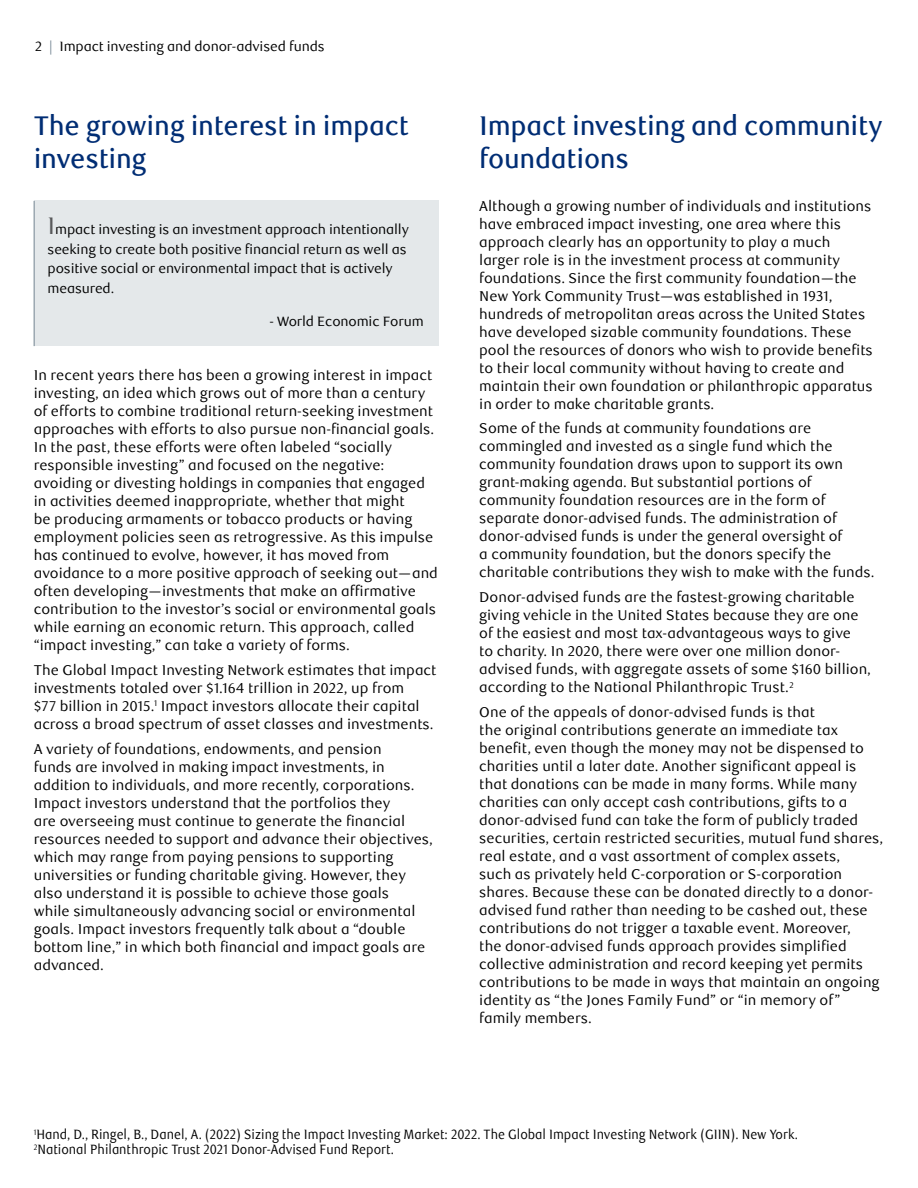
<style>
.page{position:relative;width:918px;height:1188px;background:#fff}
.page>*{position:absolute;margin:0;border:0;box-sizing:border-box;transform-origin:0 0}
.t1{font:500 27px/33px "RBC Text";letter-spacing:-.01em;color:#002d74;scale:.96 1}
.t2{font:14.25px/18px "RBC Text";color:#000}
.t3{font:13.5px/19.5px "RBC Text";letter-spacing:-.01em;color:#000}
.t4{font:13.5px/15px "RBC Text";letter-spacing:-.01em;color:#000;scale:.9 1}
.s1{color:#738592}
.s2{font-size:24px;color:#58595b}
</style>
<div class="page">
<div style="left:34px;top:201px;width:405px;height:145px;background:#e4e8ea"></div>
<hr style="left:34px;top:201px;width:1px;height:145px;background:#738592">
<p class="t3" style="left:35px;top:36px;width:291px">2 <span class="s1">|</span> Impact investing and donor-advised funds</p>
<h1 class="t1" style="left:34px;top:110px;width:392px">The growing interest in impact investing</h1>
<p class="t3" style="left:48px;top:220px;width:363px"><span class="s2">I</span>mpact investing is an investment approach intentionally seeking to create both positive financial return as well as positive social or environmental impact that is actively measured.</p>
<p class="t3" style="left:269px;top:312px;width:156px">- World Economic Forum</p>
<p class="t2" style="left:34px;top:367px;width:406px">In recent years there has been a growing interest in impact investing, an idea which grows out of more than a century of efforts to combine traditional return-seeking investment approaches with efforts to also pursue non-financial goals.<br>In the past, these efforts were often labeled “socially responsible investing” and focused on the negative: avoiding or divesting holdings in companies that engaged in activities deemed inappropriate, whether that might<br>be producing armaments or tobacco products or having employment policies seen as retrogressive. As this impulse has continued to evolve, however, it has moved from avoidance to a more positive approach of seeking out—and often developing—investments that make an affirmative contribution to the investor’s social or environmental goals while earning an economic return. This approach, called “impact investing,” can take a variety of forms.</p>
<p class="t2" style="left:34px;top:661px;width:404px">The Global Impact Investing Network estimates that impact investments totaled over $1.164 trillion in 2022, up from<br>$77 billion in 2015.<sup>1</sup> Impact investors allocate their capital across a broad spectrum of asset classes and investments.</p>
<p class="t2" style="left:34px;top:740px;width:401px">A variety of foundations, endowments, and pension<br>funds are involved in making impact investments, in addition to individuals, and more recently, corporations.<br>Impact investors understand that the portfolios they<br>are overseeing must continue to generate the financial resources needed to support and advance their objectives, which may range from paying pensions to supporting universities or funding charitable giving. However, they also understand it is possible to achieve those goals<br>while simultaneously advancing social or environmental goals. Impact investors frequently talk about a “double bottom line,” in which both financial and impact goals are advanced.</p>
<h1 class="t1" style="left:479px;top:110px;width:422px">Impact investing and community foundations</h1>
<p class="t2" style="left:479px;top:197px;width:395px">Although a growing number of individuals and institutions have embraced impact investing, one area where this approach clearly has an opportunity to play a much larger role is in the investment process at community foundations. Since the first community foundation—the New York Community Trust—was established in 1931, hundreds of metropolitan areas across the United States have developed sizable community foundations. These pool the resources of donors who wish to provide benefits to their local community without having to create and maintain their own foundation or philanthropic apparatus in order to make charitable grants.</p>
<p class="t2" style="left:479px;top:420px;width:397px">Some of the funds at community foundations are commingled and invested as a single fund which the community foundation draws upon to support its own grant-making agenda. But substantial portions of community foundation resources are in the form of separate donor-advised funds. The administration of donor-advised funds is under the general oversight of<br>a community foundation, but the donors specify the charitable contributions they wish to make with the funds.</p>
<p class="t2" style="left:479px;top:589px;width:393px">Donor-advised funds are the fastest-growing charitable giving vehicle in the United States because they are one of the easiest and most tax-advantageous ways to give<br>to charity. In 2020, there were over one million donor&shy;advised funds, with aggregate assets of some $160 billion, according to the National Philanthropic Trust.<sup>2</sup></p>
<p class="t2" style="left:479px;top:703px;width:405px">One of the appeals of donor-advised funds is that<br>the original contributions generate an immediate tax benefit, even though the money may not be dispensed to charities until a later date. Another significant appeal is that donations can be made in many forms. While many charities can only accept cash contributions, gifts to a donor-advised fund can take the form of publicly traded securities, certain restricted securities, mutual fund shares, real estate, and a vast assortment of complex assets,<br>such as privately held C-corporation or S-corporation shares. Because these can be donated directly to a donor&shy;advised fund rather than needing to be cashed out, these contributions do not trigger a taxable event. Moreover,<br>the donor-advised funds approach provides simplified collective administration and record keeping yet permits contributions to be made in ways that maintain an ongoing identity as “the Jones Family Fund” or “in memory of” family members.</p>
<p class="t4" style="left:34px;top:1127px;width:851px"><sup>1</sup>Hand, D., Ringel, B., Danel, A. (2022) Sizing the Impact Investing Market: 2022. The Global Impact Investing Network (GIIN). New York.<br><sup>2</sup>National Philanthropic Trust 2021 Donor-Advised Fund Report.</p>
</div>
